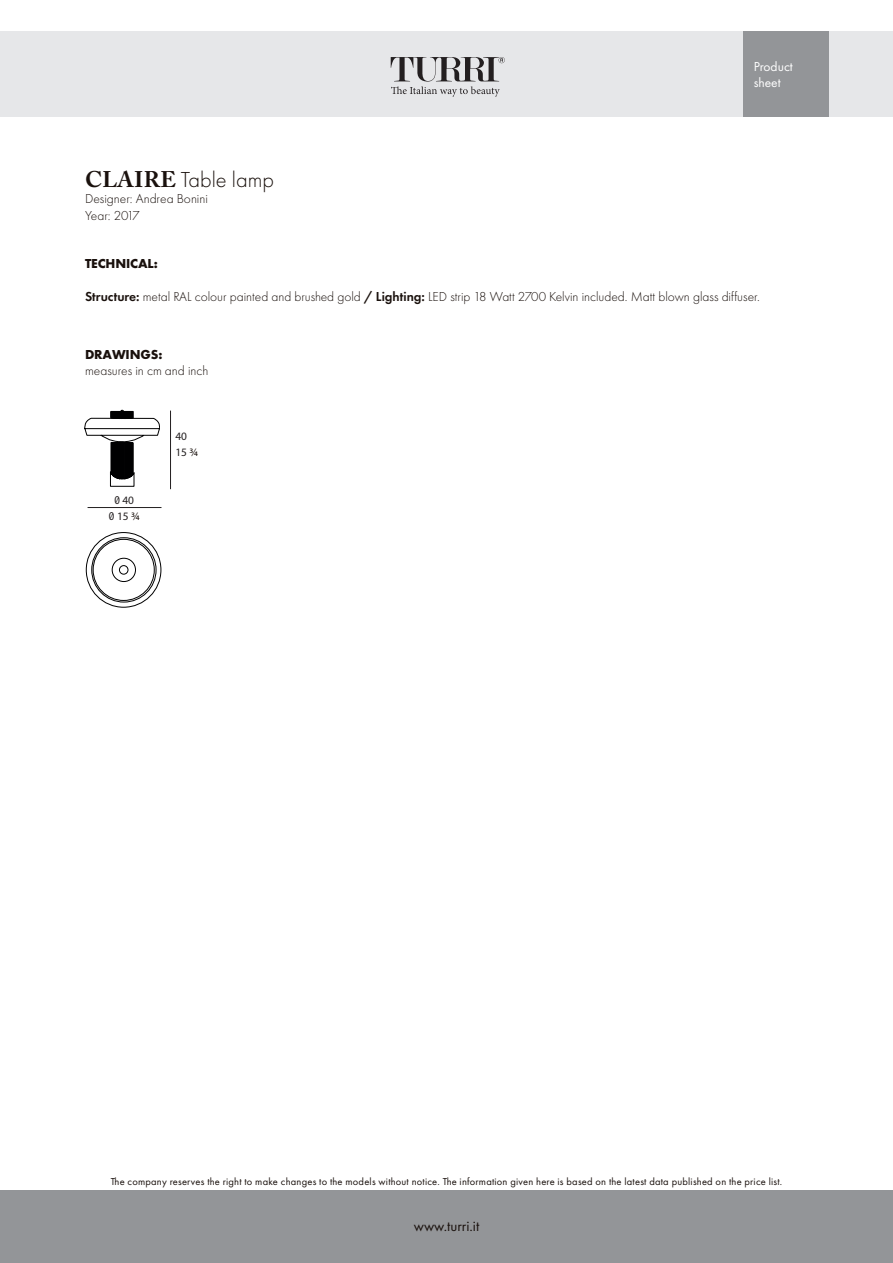
<style>
.page{position:relative;width:893px;height:1263px;background:#fff}
.page>*{position:absolute;margin:0;border:0;box-sizing:border-box;transform-origin:0 0}
.t1{font:300 22.5px "Futura PT";color:#1a110d}
.t2{font:15px "Futura PT";color:#1a110d}
.t3{font:300 13.5px "Futura PT";color:#1a110d}
.t4{font:700 13.5px "Futura PT";letter-spacing:-.01em;color:#1a110d}
.t5{font:13.5px/16.2px "Futura PT";color:#fff}
.t6{font:300 13.5px "Futura PT";letter-spacing:-.04em;color:#1a110d}
.t7{font:11.4px "Myriad Pro";color:#1a110d}
.t8{font:11.4px "Myriad Pro";color:#231f20}
.t9{font:10.5px "Futura PT";letter-spacing:.02em;color:#1a110d}
.s1{font-family:"Adobe Caslon Pro";font-weight:700}
.s2{font-weight:600}
.s3{font-size:12px}
.s4{font-size:12px;color:#231f20}
.s5{color:#231f20}
</style>
<div class="page">
<div style="left:0;top:32px;width:893px;height:85px;background:#e6e7e9"></div>
<div style="left:0;top:1191px;width:893px;height:72px;background:#939598"></div>
<div style="left:743px;top:32px;width:85px;height:85px;background:#939598"></div>
<svg style="left:391px;top:57px;width:114px;height:40px"></svg>
<hr style="left:88px;top:507px;width:73px;height:1px;background:#231f20">
<hr style="left:170px;top:411px;width:1px;height:78px;background:#231f20">
<svg style="left:84px;top:410px;width:76px;height:77px"></svg>
<svg style="left:85px;top:532px;width:76px;height:75px"></svg>
<p class="t1" style="left:85px;top:167px;width:190px"><span class="s1">CLAIRE</span> Table lamp</p>
<p class="t3" style="left:85px;top:191px;width:124px">Designer: Andrea Bonini</p>
<p class="t6" style="left:85px;top:207px;width:56px">Year: 2017</p>
<p class="t5" style="left:754px;top:58px;width:41px">Product sheet</p>
<p class="t4" style="left:85px;top:255px;width:74px">TECHNICAL:</p>
<p class="t3" style="left:85px;top:288px;width:676px"><span class="s2">Structure:</span> metal RAL colour painted and brushed gold <span class="s2">/ Lighting:</span> LED strip 18 Watt 2700 Kelvin included. Matt blown glass diffuser.</p>
<p class="t4" style="left:85px;top:346px;width:79px">DRAWINGS:</p>
<p class="t3" style="left:85px;top:363px;width:125px">measures in cm and inch</p>
<p class="t8" style="left:114px;top:493px;width:21px"><span class="s3">0</span> 40</p>
<p class="t7" style="left:109px;top:509px;width:32px"><span class="s4">0</span> <span class="s5">15</span> 3/4</p>
<p class="t8" style="left:175px;top:429px;width:13px">40</p>
<p class="t7" style="left:175px;top:445px;width:24px"><span class="s5">15</span> 3/4</p>
<p class="t9" style="left:111px;top:1175px;width:673px">The company reserves the right to make changes to the models without notice. The information given here is based on the latest data published on the price list.</p>
<p class="t2" style="left:414px;top:1217px;width:67px">www.turri.it</p>
</div>
